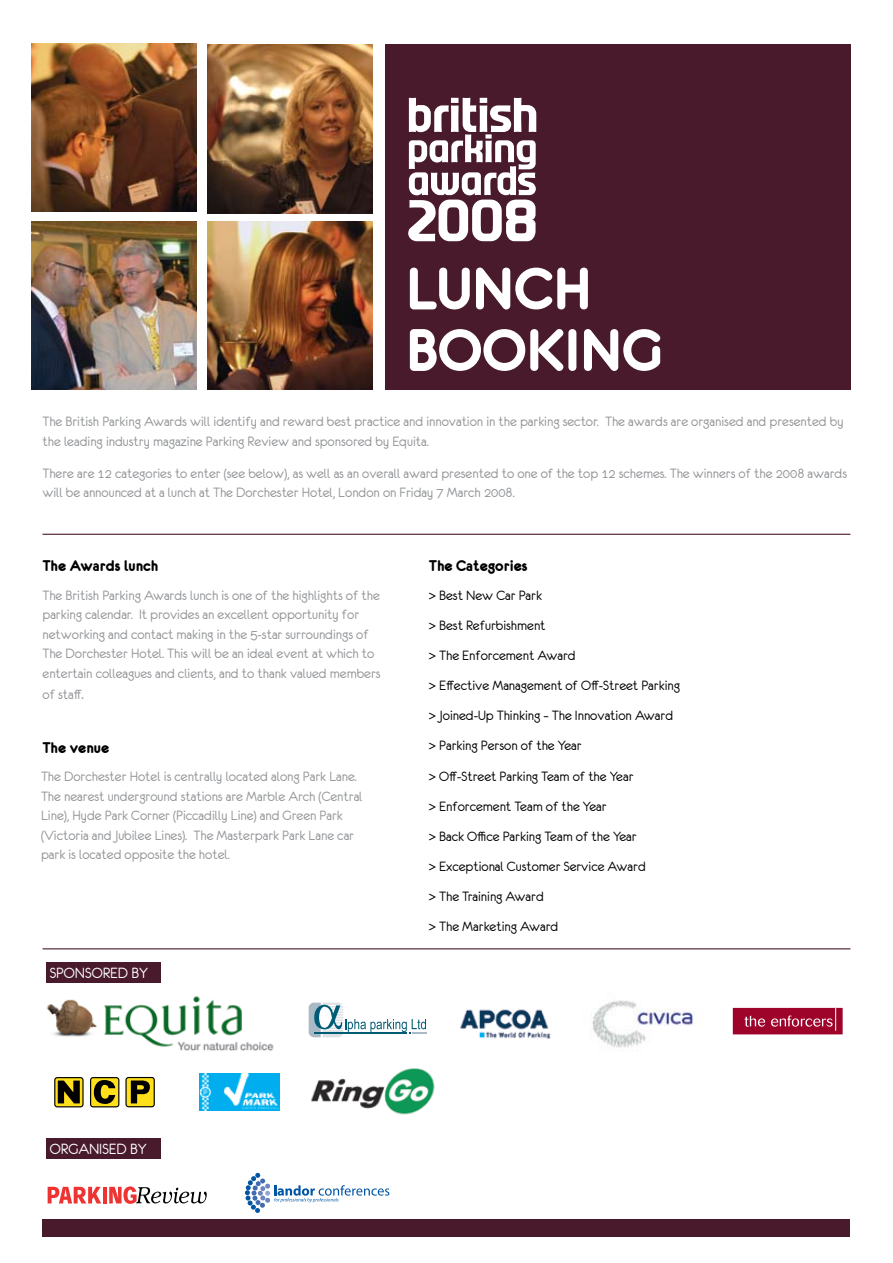
<style>
.page{position:relative;width:893px;height:1263px;background:#fff}
.page>*{position:absolute;margin:0;border:0;box-sizing:border-box;transform-origin:0 0}
.t1{font:64.5px/61.5px "Eurofurencebold";color:#fff}
.t2{font:16.5px "Eurofurencebold";color:#000}
.t3{font:16.5px "Eurofurenceregular";color:#fff}
.t4{font:15px/19.5px "Eurofurenceregular";color:#939598}
.t5{font:15px/30.2px "Eurofurenceregular";color:#000}
.s1{font-size:18px}
</style>
<div class="page">
<hr style="left:43px;top:948px;width:807px;height:1px;background:#491a2c">
<div style="left:43px;top:1219px;width:807px;height:17px;background:#491a2c"></div>
<hr style="left:43px;top:534px;width:807px;height:1px;background:#491a2c">
<div style="left:385px;top:45px;width:465px;height:345px;background:#491a2c"></div>
<svg style="left:408px;top:98px;width:128px;height:143px"></svg>
<img style="left:208px;top:45px;width:164px;height:168px">
<img style="left:32px;top:44px;width:164px;height:168px">
<img style="left:208px;top:221px;width:164px;height:169px">
<img style="left:32px;top:221px;width:164px;height:169px">
<img style="left:46px;top:996px;width:228px;height:55px">
<svg style="left:309px;top:1002px;width:117px;height:35px"></svg>
<img style="left:460px;top:1009px;width:91px;height:30px">
<img style="left:200px;top:1074px;width:79px;height:37px">
<div style="left:733px;top:1008px;width:110px;height:26px;background:#9e032a"></div>
<svg style="left:744px;top:1016px;width:21px;height:11px"></svg>
<svg style="left:771px;top:1008px;width:65px;height:23px"></svg>
<svg style="left:48px;top:1187px;width:53px;height:16px"></svg>
<hr style="left:103px;top:1187px;width:4px;height:16px;background:#ee3433">
<svg style="left:109px;top:1186px;width:98px;height:18px"></svg>
<svg style="left:245px;top:1173px;width:144px;height:40px"></svg>
<div style="left:47px;top:963px;width:114px;height:20px;background:#491a2c"></div>
<div style="left:47px;top:1138px;width:114px;height:21px;background:#491a2c"></div>
<img style="left:592px;top:1000px;width:101px;height:48px">
<div style="left:91px;top:1077px;width:28px;height:30px;background:#ffe01b;border-radius:3px"></div>
<div style="left:90px;top:1077px;width:29px;height:30px;border:1px solid #000;border-radius:3px"></div>
<div style="left:126px;top:1077px;width:28px;height:30px;background:#ffe01b;border-radius:3px"></div>
<div style="left:125px;top:1077px;width:30px;height:30px;border:1px solid #000;border-radius:3px"></div>
<svg style="left:55px;top:1077px;width:28px;height:30px"></svg>
<div style="left:54px;top:1077px;width:30px;height:30px;border:1px solid #000;border-radius:3px"></div>
<svg style="left:58px;top:1080px;width:22px;height:23px"></svg>
<svg style="left:94px;top:1080px;width:21px;height:24px"></svg>
<svg style="left:131px;top:1080px;width:19px;height:23px"></svg>
<img style="left:311px;top:1068px;width:124px;height:47px">
<h1 class="t1" style="left:406px;top:258px;width:258px">LUNCH<br>BOOKING</h1>
<p class="t4" style="left:43px;top:412px;width:803px">The British Parking Awards will identify and reward best practice and innovation in the parking sector. The awards are organised and presented by the leading industry magazine Parking Review and sponsored by Equita.</p>
<p class="t4" style="left:43px;top:463px;width:806px">There are 12 categories to enter (see below), as well as an overall award presented to one of the top 12 schemes. The winners of the 2008 awards will be announced at a lunch at The Dorchester Hotel, London on Friday 7 March 2008.</p>
<p class="t2" style="left:43px;top:558px;width:117px">The Awards lunch</p>
<p class="t4" style="left:43px;top:585px;width:340px">The British Parking Awards lunch is one of the highlights of the parking calendar. It provides an excellent opportunity for networking and contact making in the 5-star surroundings of The Dorchester Hotel. This will be an ideal event at which to entertain colleagues and clients, and to thank valued members</p>
<p class="t4" style="left:43px;top:685px;width:43px">of staff<span class="s1">.</span></p>
<p class="t2" style="left:43px;top:739px;width:68px">The venue</p>
<p class="t4" style="left:41px;top:767px;width:323px">The Dorchester Hotel is centrally located along Park Lane.<br>The nearest underground stations are Marble Arch (Central Line), Hyde Park Corner (Piccadilly Line) and Green Park (Victoria and Jubilee Lines). The Masterpark Park Lane car park is located opposite the hotel.</p>
<p class="t3" style="left:50px;top:965px;width:99px">SPONSORED BY</p>
<p class="t2" style="left:429px;top:558px;width:100px">The Categories</p>
<p class="t5" style="left:429px;top:580px;width:253px">&gt; Best New Car Park<br>&gt; Best Refurbishment<br>&gt; The Enforcement Award<br>&gt; Effective Management of Off-Street Parking &gt; Joined-Up Thinking – The Innovation Award &gt; Parking Person of the Year<br>&gt; Off-Street Parking Team of the Year<br>&gt; Enforcement Team of the Year<br>&gt; Back Office Parking Team of the Year<br>&gt; Exceptional Customer Service Award<br>&gt; The Training Award<br>&gt; The Marketing Award</p>
<p class="t3" style="left:50px;top:1141px;width:98px">ORGANISED BY</p>
</div>
